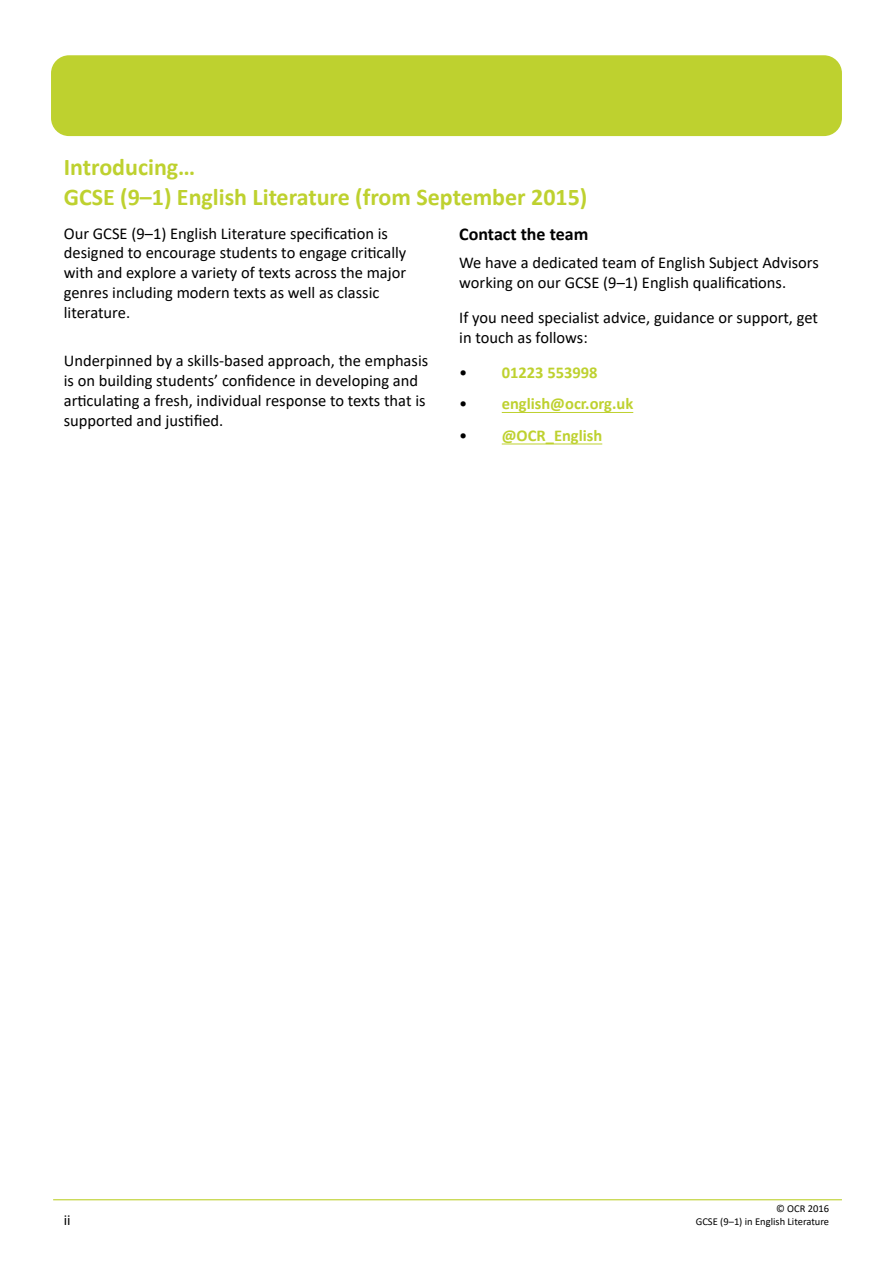
<style>
.page{position:relative;width:893px;height:1263px;background:#fff}
.page>*{position:absolute;margin:0;border:0;box-sizing:border-box;transform-origin:0 0}
.Introducing{font:700 24px/30px "Calibri";color:#bed12f}
.Heading4{font:700 18px "Calibri";color:#000}
.Heading4-2{font:16.5px/19.8px "Calibri";color:#000}
.BodyText{font:16.5px/19.5px "Calibri";color:#000}
.t1{font:700 16.5px "Calibri";color:#bed12f}
.t2{font:15px "Calibri";color:#000}
.t3{font:10.5px "Calibri";color:#000}
.s1{font-weight:400;color:#000}
</style>
<div class="page">
<hr style="left:53px;top:1199px;width:789px;height:1px;background:#bed12f">
<div style="left:51px;top:55px;width:791px;height:81px;background:#bed12f;border-radius:18px"></div>
<hr style="left:502px;top:412px;width:131px;height:1px;background:#bed12f">
<hr style="left:502px;top:444px;width:100px;height:1px;background:#bed12f">
<p class="Introducing" style="left:64px;top:152px;width:525px">Introducing…<br>GCSE (9–1) English Literature (from September 2015)</p>
<p class="Heading4-2" style="left:64px;top:223px;width:344px">Our GCSE (9–1) English Literature specification is designed to encourage students to engage critically with and explore a variety of texts across the major genres including modern texts as well as classic literature.</p>
<h2 class="Heading4-2" style="left:64px;top:351px;width:366px">Underpinned by a skills-based approach, the emphasis is on building students’ confidence in developing and articulating a fresh, individual response to texts that is supported and justified.</h2>
<h2 class="Heading4" style="left:459px;top:221px;width:131px">Contact the team</h2>
<p class="BodyText" style="left:459px;top:252px;width:361px">We have a dedicated team of English Subject Advisors working on our GCSE (9–1) English qualifications.</p>
<p class="BodyText" style="left:459px;top:307px;width:360px;line-height:20.2px">If you need specialist advice, guidance or support, get in touch as follows:</p>
<p class="t1" style="left:459px;top:360px;width:140px"><span class="s1">•</span> 01223 553998</p>
<p class="t1" style="left:459px;top:392px;width:176px"><span class="s1">•</span> english@ocr.org.uk</p>
<p class="t1" style="left:459px;top:423px;width:145px"><span class="s1">•</span> @OCR_English</p>
<p class="t3" style="left:776px;top:1201px;width:55px">© OCR 2016</p>
<p class="t2" style="left:64px;top:1209px;width:8px">ii</p>
<p class="t3" style="left:696px;top:1214px;width:135px">GCSE (9–1) in English Literature</p>
</div>
